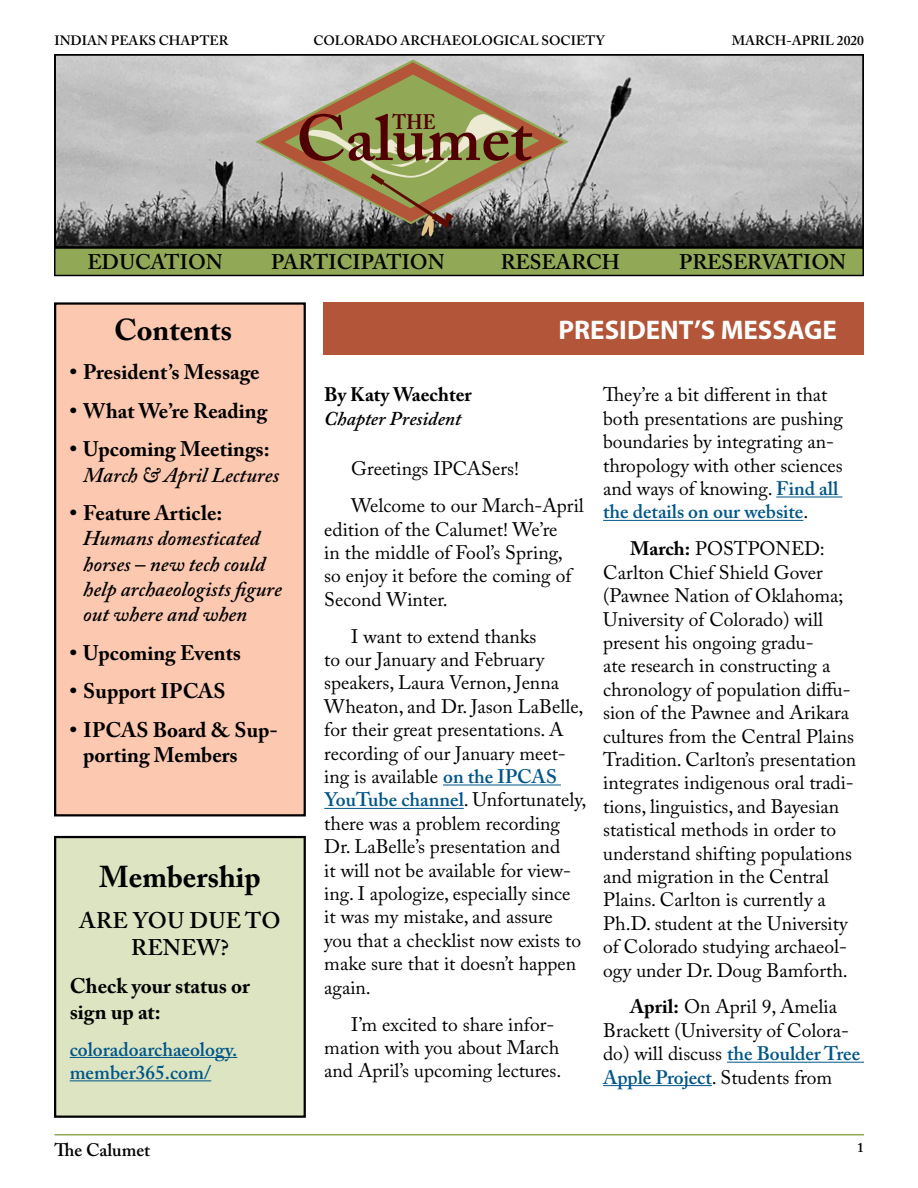
<style>
.page{position:relative;width:918px;height:1188px;background:#fff}
.page>*{position:absolute;margin:0;border:0;box-sizing:border-box;transform-origin:0 0}
.t1{font:600 63.9px "Adobe Caslon Pro";color:#500000;scale:1.04 1}
.t2{font:700 30px "Adobe Caslon Pro";color:#000}
.t3{font:700 27px "Myriad Pro";color:#fff}
.t4{font:600 22.5px "Adobe Caslon Pro";color:#000}
.t5{font:700 21px/25.2px "Adobe Caslon Pro";color:#000}
.t6{font:italic 600 21px/25.2px "Adobe Caslon Pro";color:#000}
.t7{font:600 21px "Adobe Caslon Pro";color:#000}
.t8{font:700 20.85px "Adobe Caslon Pro";color:#500000;scale:.89 1}
.t9{font:19.5px/23.4px "Adobe Caslon Pro";color:#000}
.t10{font:600 19.5px/23.4px "Adobe Caslon Pro";color:#005689}
.t11{font:italic 600 19.5px "Adobe Caslon Pro";color:#000}
.t12{font:700 19.5px "Adobe Caslon Pro";color:#000}
.t13{font:600 18px "Adobe Caslon Pro";color:#000}
.t14{font:600 13.5px "Adobe Caslon Pro";color:#000}
.s1{font-weight:600;color:#005689}
.s2{font-weight:700}
</style>
<div class="page">
<hr style="left:54px;top:1134px;width:810px;height:1px;background:#91a956">
<img style="left:57px;top:57px;width:804px;height:188px">
<div style="left:55px;top:248px;width:808px;height:27px;background:#91a956"></div>
<div style="left:54px;top:247px;width:810px;height:29px;border:2px solid #000"></div>
<div style="left:54px;top:54px;width:810px;height:194px;border:2px solid #000"></div>
<svg style="left:255px;top:60px;width:314px;height:164px;background:#bbbbba"></svg>
<svg style="left:260px;top:62px;width:304px;height:160px;background:#bdb6b1"></svg>
<svg style="left:285px;top:75px;width:254px;height:162px;background:#9d9771"></svg>
<div style="left:55px;top:837px;width:250px;height:280px;background:#dce4c1"></div>
<hr style="left:70px;top:1057px;width:167px;height:1px;background:#005689">
<hr style="left:70px;top:1080px;width:141px;height:1px;background:#005689">
<div style="left:54px;top:836px;width:252px;height:282px;border:2px solid #000"></div>
<div style="left:55px;top:304px;width:250px;height:511px;background:#fcc8af"></div>
<div style="left:54px;top:302px;width:252px;height:514px;border:2px solid #000"></div>
<hr style="left:443px;top:785px;width:118px;height:1px;background:#005689">
<hr style="left:324px;top:808px;width:140px;height:1px;background:#005689">
<hr style="left:776px;top:497px;width:66px;height:1px;background:#005689">
<hr style="left:603px;top:520px;width:200px;height:1px;background:#005689">
<hr style="left:727px;top:1062px;width:137px;height:1px;background:#005689">
<hr style="left:603px;top:1085px;width:109px;height:1px;background:#005689">
<div style="left:324px;top:302px;width:540px;height:53px;background:#b25538"></div>
<p class="t14" style="left:54px;top:33px;width:175px">INDIAN PEAKS CHAPTER</p>
<p class="t14" style="left:314px;top:33px;width:293px">COLORADO ARCHAEOLOGICAL SOCIETY</p>
<p class="t14" style="left:732px;top:33px;width:134px">MARCH-APRIL 2020</p>
<p class="t8" style="left:393px;top:110px;width:50px">THE</p>
<h1 class="t1" style="left:296px;top:101px;width:228px">Calumet</h1>
<p class="t7" style="left:88px;top:250px;width:137px">EDUCATION</p>
<p class="t7" style="left:271px;top:250px;width:175px">PARTICIPATION</p>
<p class="t7" style="left:501px;top:250px;width:121px">RESEARCH</p>
<p class="t7" style="left:679px;top:250px;width:168px">PRESERVATION</p>
<h2 class="t2" style="left:114px;top:312px;width:119px">Contents</h2>
<p class="t5" style="left:70px;top:359px;width:191px">• President’s Message</p>
<p class="t5" style="left:70px;top:398px;width:199px">• What We’re Reading</p>
<p class="t5" style="left:70px;top:436px;width:201px">• Upcoming Meetings:</p>
<p class="t6" style="left:83px;top:462px;width:198px">March &amp; April Lectures</p>
<p class="t5" style="left:70px;top:500px;width:154px">• Feature Article:</p>
<p class="t6" style="left:83px;top:526px;width:200px">Humans domesticated horses – new tech could help archaeologists figure out where and when</p>
<p class="t5" style="left:70px;top:640px;width:173px">• Upcoming Events</p>
<p class="t5" style="left:70px;top:679px;width:157px">• Support IPCAS</p>
<p class="t5" style="left:83px;top:717px;width:196px;text-indent:-14px">• IPCAS Board &amp; Sup&shy;porting Members</p>
<h2 class="t2" style="left:99px;top:859px;width:163px">Membership</h2>
<p class="t4" style="left:79px;top:907px;width:72px">Are you</p>
<p class="t4" style="left:189px;top:907px;width:18px">due</p>
<p class="t4" style="left:245px;top:907px;width:19px">to</p>
<p class="t4" style="left:131px;top:934px;width:18px">rene</p>
<p class="t4" style="left:196px;top:934px;width:34px">w ?</p>
<p class="t5" style="left:70px;top:974px;width:182px">Check your status or sign up at:</p>
<p class="t10" style="left:70px;top:1037px;width:169px">coloradoarchaeology. member365.com/</p>
<h3 class="t3" style="left:559px;top:312px;width:280px">PRESIDENT’S MESSAGE</h3>
<p class="t12" style="left:324px;top:383px;width:149px">By Katy Waechter</p>
<p class="t11" style="left:324px;top:407px;width:139px">Chapter President</p>
<p class="t9" style="left:351px;top:450px;width:234px;line-height:36.9px">Greetings IPCASers!<br>Welcome to our March-April</p>
<p class="t9" style="left:324px;top:517px;width:249px">edition of the Calumet! We’re in the middle of Fool’s Spring, so enjoy it before the coming of<br>Second Winter.</p>
<p class="t9" style="left:324px;top:624px;width:264px;text-indent:27px">I want to extend thanks<br>to our January and February speakers, Laura Vernon, Jenna<br>Wheaton, and Dr. Jason LaBelle, for their great presentations. A recording of our January meet&shy;ing is available <span class="s1">on the IPCAS<br>YouTube channel</span>. Unfortunately, there was a problem recording<br>Dr. LaBelle’s presentation and<br>it will not be available for view&shy;ing. I apologize, especially since it was my mistake, and assure<br>you that a checklist now exists to make sure that it doesn’t happen again.</p>
<p class="t9" style="left:324px;top:1012px;width:239px;text-indent:27px">I’m excited to share infor&shy;mation with you about March and April’s upcoming lectures.</p>
<p class="t9" style="left:603px;top:383px;width:241px">They’re a bit different in that both presentations are pushing boundaries by integrating an&shy;thropology with other sciences and ways of knowing. <span class="s1">Find all the details on our website</span>.</p>
<p class="t9" style="left:603px;top:537px;width:254px;text-indent:27px"><span class="s2">March:</span> POSTPONED:<br>Carlton Chief Shield Gover (Pawnee Nation of Oklahoma;<br>University of Colorado) will present his ongoing gradu-<br>ate research in constructing a chronology of population diffu&shy;sion of the Pawnee and Arikara cultures from the Central Plains<br>Tradition. Carlton’s presentation integrates indigenous oral tradi&shy;tions, linguistics, and Bayesian statistical methods in order to understand shifting populations and migration in the Central<br>Plains. Carlton is currently a<br>Ph.D. student at the University of Colorado studying archaeol&shy;ogy under Dr. Doug Bamforth.</p>
<p class="t9" style="left:603px;top:995px;width:259px;text-indent:27px"><span class="s2">April:</span> On April 9, Amelia<br>Brackett (University of Colora&shy;do) will discuss <span class="s1">the Boulder Tree<br>Apple Project</span>. Students from</p>
<p class="t13" style="left:54px;top:1139px;width:97px">The Calumet</p>
<p class="t14" style="left:857px;top:1140px;width:8px">1</p>
</div>
